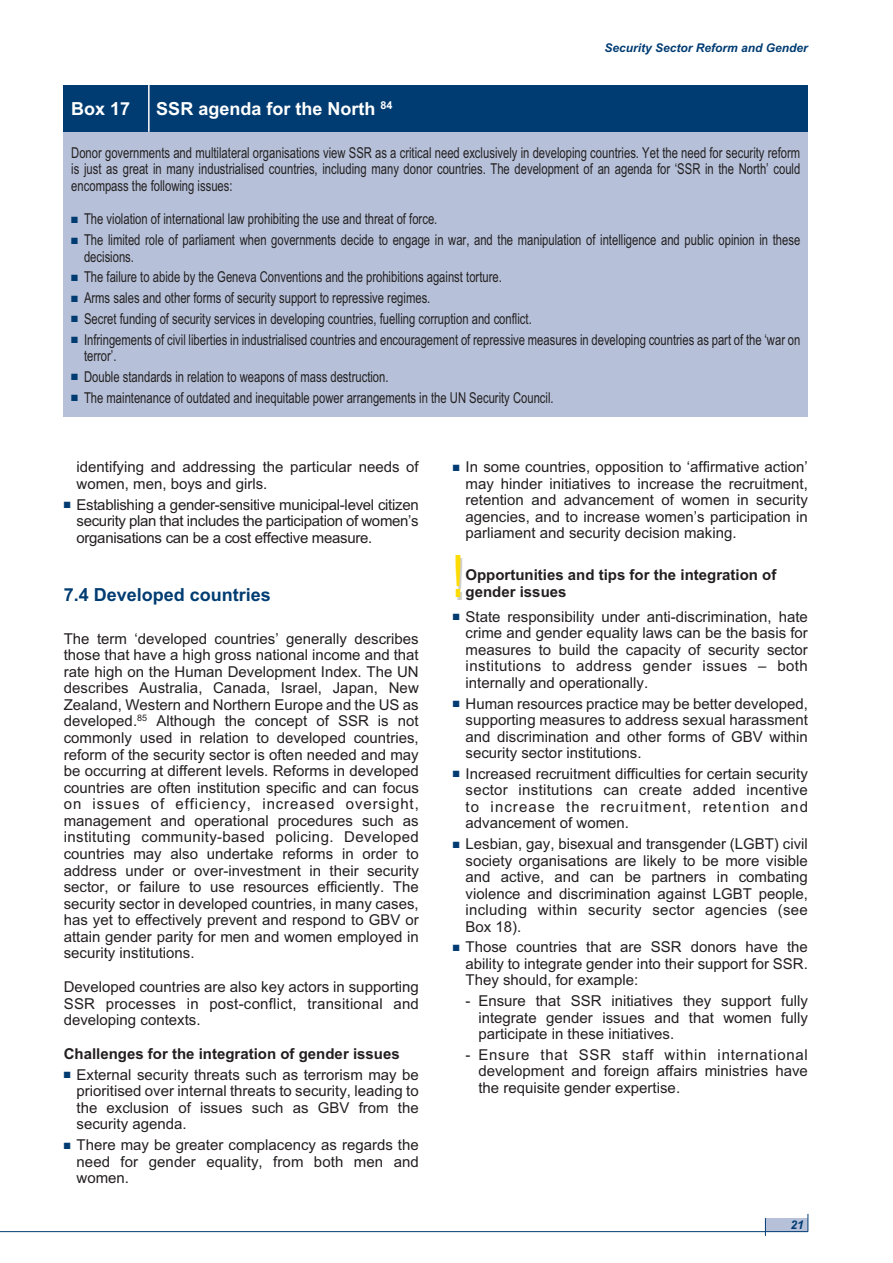
<style>
.page{position:relative;width:893px;height:1263px;background:#fff}
.page>*{position:absolute;margin:0;border:0;box-sizing:border-box;transform-origin:0 0}
.t1{font:700 58.65px "Arial";color:#ccc;scale:.55 1}
.t2{font:700 18px "Arial";color:#fff}
.t3{font:700 18px "Arial";color:#003c72}
.t4{font:15px/16.5px "Arial";color:#231f20;text-align:justify}
.t5{font:15px/16.5px "Arial";color:#231f20;scale:.75 1}
.t6{font:700 15px/16.5px "Arial";color:#231f20}
.t7{font:italic 700 12px "Arial";color:#003c72}
.s1{color:#003c72}
</style>
<div class="page">
<div style="left:765px;top:1218px;width:43px;height:13px;background:#b6c1d9"></div>
<svg style="left:765px;top:1218px;width:1px;height:18px"></svg>
<svg style="left:808px;top:1214px;width:1px;height:17px"></svg>
<hr style="left:0;top:1231px;width:808px;height:1px;background:#003c72">
<div style="left:64px;top:110px;width:744px;height:306px;background:#b6c1d9"></div>
<div style="left:64px;top:85px;width:744px;height:47px;background:#003c72"></div>
<hr style="left:148px;top:85px;width:2px;height:47px;background:#fff">
<p class="t2" style="left:71px;top:98px;width:61px">Box 17</p>
<p class="t2" style="left:156px;top:98px;width:238px">SSR agenda for the North <sup>84</sup></p>
<p class="t7" style="left:604px;top:41px;width:205px">Security Sector Reform and Gender</p>
<p class="t5" style="left:71px;top:144px;width:974px;text-align:justify">Donor governments and multilateral organisations view SSR as a critical need exclusively in developing countries. Yet the need for security reform is just as great in many industrialised countries, including many donor countries. The development of an agenda for ‘SSR in the North’ could encompass the following issues:</p>
<p class="t5" style="left:71px;top:211px;width:490px"><span class="s1">■</span> The violation of international law prohibiting the use and threat of force.</p>
<p class="t5" style="left:84px;top:232px;width:956px;text-indent:-13px"><span class="s1">■</span> The limited role of parliament when governments decide to engage in war, and the manipulation of intelligence and public opinion in these decisions.</p>
<p class="t5" style="left:71px;top:269px;width:576px"><span class="s1">■</span> The failure to abide by the Geneva Conventions and the prohibitions against torture.</p>
<p class="t5" style="left:71px;top:290px;width:480px"><span class="s1">■</span> Arms sales and other forms of security support to repressive regimes.</p>
<p class="t5" style="left:71px;top:310px;width:615px"><span class="s1">■</span> Secret funding of security services in developing countries, fuelling corruption and conflict.</p>
<p class="t5" style="left:84px;top:331px;width:957px;text-indent:-13px"><span class="s1">■</span> Infringements of civil liberties in industrialised countries and encouragement of repressive measures in developing countries as part of the ‘war on terror’.</p>
<p class="t5" style="left:71px;top:368px;width:425px"><span class="s1">■</span> Double standards in relation to weapons of mass destruction.</p>
<p class="t5" style="left:71px;top:389px;width:645px"><span class="s1">■</span> The maintenance of outdated and inequitable power arrangements in the UN Security Council.</p>
<p class="t4" style="left:77px;top:459px;width:344px">identifying and addressing the particular needs of women, men, boys and girls.</p>
<p class="t4" style="left:77px;top:496px;width:344px;text-indent:-13px"><span class="s1">■</span> Establishing a gender-sensitive municipal-level citizen security plan that includes the participation of women’s organisations can be a cost effective measure.</p>
<p class="t3" style="left:64px;top:585px;width:209px">7.4 Developed countries</p>
<p class="t4" style="left:64px;top:630px;width:357px">The term ‘developed countries’ generally describes those that have a high gross national income and that rate high on the Human Development Index. The UN describes Australia, Canada, Israel, Japan, New Zealand, Western and Northern Europe and the US as developed.<sup>85</sup> Although the concept of SSR is not commonly used in relation to developed countries, reform of the security sector is often needed and may be occurring at different levels. Reforms in developed countries are often institution specific and can focus on issues of efficiency, increased oversight, management and operational procedures such as instituting community-based policing. Developed countries may also undertake reforms in order to address under or over-investment in their security sector, or failure to use resources efficiently. The security sector in developed countries, in many cases, has yet to effectively prevent and respond to GBV or attain gender parity for men and women employed in security institutions.</p>
<p class="t4" style="left:64px;top:978px;width:357px">Developed countries are also key actors in supporting SSR processes in post-conflict, transitional and developing contexts.</p>
<p class="t6" style="left:64px;top:1045px;width:337px">Challenges for the integration of gender issues</p>
<p class="t4" style="left:77px;top:1066px;width:344px;text-indent:-13px"><span class="s1">■</span> External security threats such as terrorism may be prioritised over internal threats to security, leading to the exclusion of issues such as GBV from the security agenda.</p>
<p class="t4" style="left:77px;top:1137px;width:344px;text-indent:-13px"><span class="s1">■</span> There may be greater complacency as regards the need for gender equality, from both men and women.</p>
<p class="t4" style="left:466px;top:459px;width:344px;text-indent:-13px"><span class="s1">■</span> In some countries, opposition to ‘affirmative action’ may hinder initiatives to increase the recruitment, retention and advancement of women in security agencies, and to increase women’s participation in parliament and security decision making.</p>
<h1 class="t1" style="left:454px;top:545px;width:21px">!</h1>
<p class="t6" style="left:465px;top:567px;width:312px">Opportunities and tips for the integration of gender issues</p>
<p class="t4" style="left:466px;top:608px;width:344px;text-indent:-13px"><span class="s1">■</span> State responsibility under anti-discrimination, hate crime and gender equality laws can be the basis for measures to build the capacity of security sector institutions to address gender issues – both internally and operationally.</p>
<p class="t4" style="left:466px;top:695px;width:344px;text-indent:-13px"><span class="s1">■</span> Human resources practice may be better developed, supporting measures to address sexual harassment and discrimination and other forms of GBV within security sector institutions.</p>
<p class="t4" style="left:466px;top:765px;width:344px;text-indent:-13px"><span class="s1">■</span> Increased recruitment difficulties for certain security sector institutions can create added incentive to increase the recruitment, retention and advancement of women.</p>
<p class="t4" style="left:466px;top:836px;width:344px;text-indent:-13px"><span class="s1">■</span> Lesbian, gay, bisexual and transgender (LGBT) civil society organisations are likely to be more visible and active, and can be partners in combating violence and discrimination against LGBT people, including within security sector agencies (see Box 18).</p>
<p class="t4" style="left:466px;top:939px;width:344px;text-indent:-13px"><span class="s1">■</span> Those countries that are SSR donors have the ability to integrate gender into their support for SSR.<br>They should, for example:</p>
<p class="t4" style="left:478px;top:993px;width:331px;text-indent:-13px">- Ensure that SSR initiatives they support fully integrate gender issues and that women fully participate in these initiatives.</p>
<p class="t4" style="left:478px;top:1046px;width:331px;text-indent:-13px">- Ensure that SSR staff within international development and foreign affairs ministries have the requisite gender expertise.</p>
<p class="t7" style="left:790px;top:1218px;width:15px">21</p>
</div>
